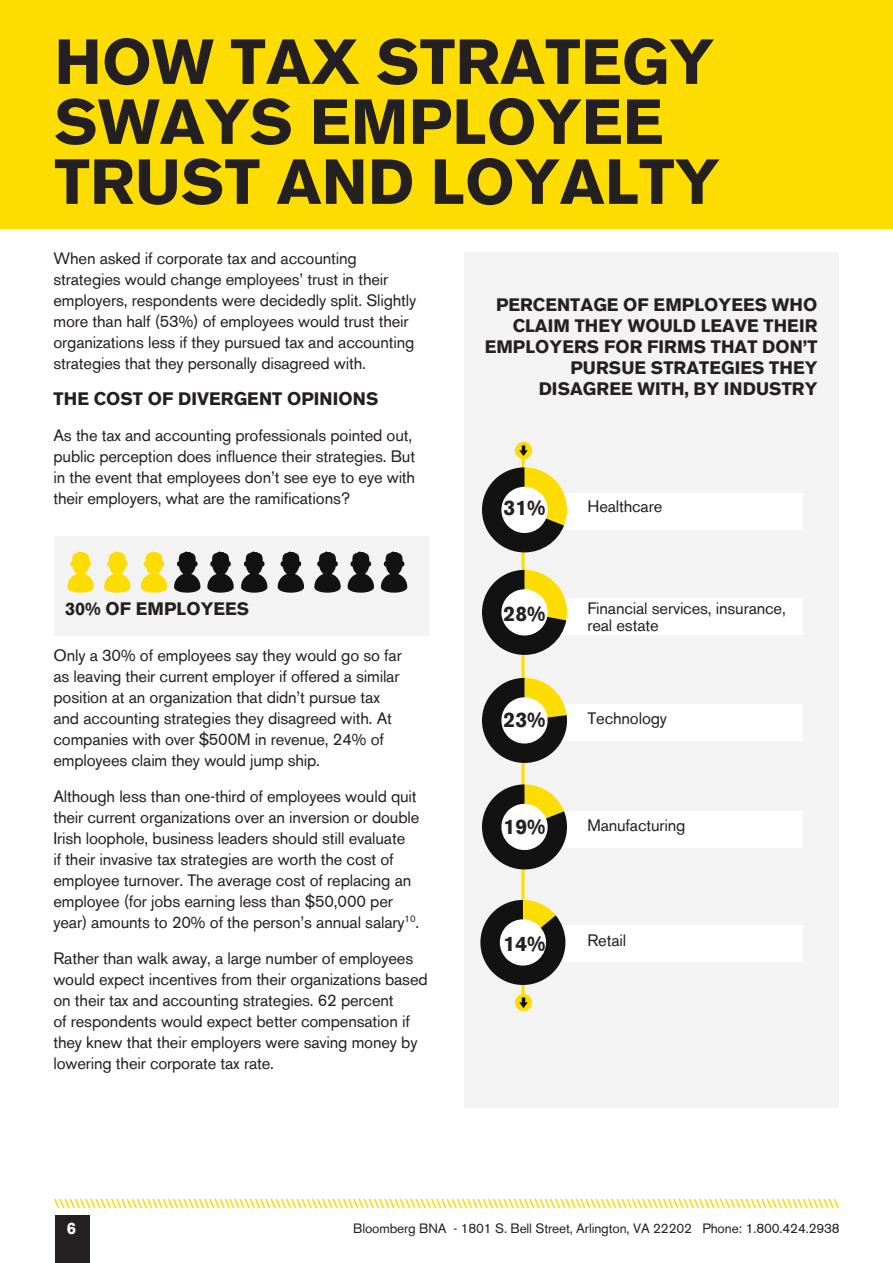
<style>
.page{position:relative;width:893px;height:1263px;background:#fff}
.page>*{position:absolute;margin:0;border:0;box-sizing:border-box;transform-origin:0 0}
.t1{font:700 63px/60px "Akzidenz Grotesk BE";letter-spacing:.005em;color:#241f21}
.t2{font:700 21px "Akzidenz Grotesk BE";color:#241f21}
.t3{font:700 18px/21px "Akzidenz Grotesk BE";letter-spacing:.005em;color:#241f21;text-align:right}
.t4{font:16.5px/21px "Akzidenz Grotesk BE";letter-spacing:-.01em;color:#241f21}
.t5{font:700 16.5px "Akzidenz Grotesk BE";color:#fff}
.t6{font:13.5px "Akzidenz Grotesk BE";letter-spacing:-.01em;color:#241f21}
</style>
<div class="page">
<div style="left:55px;top:1215px;width:35px;height:48px;background:#241f21"></div>
<svg style="left:54px;top:1199px;width:785px;height:9px"></svg>
<div style="left:464px;top:253px;width:375px;height:855px;background:#f3f3f3"></div>
<div style="left:552px;top:493px;width:251px;height:36px;background:#fff"></div>
<div style="left:552px;top:598px;width:251px;height:36px;background:#fff"></div>
<div style="left:552px;top:704px;width:251px;height:36px;background:#fff"></div>
<div style="left:552px;top:811px;width:251px;height:36px;background:#fff"></div>
<div style="left:552px;top:926px;width:251px;height:36px;background:#fff"></div>
<hr style="left:522px;top:452px;width:3px;height:543px;background:#fcde00">
<div style="left:515px;top:442px;width:17px;height:17px;background:#fddd00;border-radius:50%"></div>
<div style="left:515px;top:994px;width:17px;height:17px;background:#fddd00;border-radius:50%"></div>
<svg style="left:519px;top:445px;width:9px;height:11px"></svg>
<svg style="left:519px;top:997px;width:9px;height:11px"></svg>
<svg style="left:480px;top:900px;width:85px;height:85px"></svg>
<svg style="left:482px;top:784px;width:85px;height:85px"></svg>
<svg style="left:482px;top:678px;width:85px;height:85px"></svg>
<svg style="left:482px;top:570px;width:89px;height:85px"></svg>
<svg style="left:482px;top:467px;width:91px;height:85px"></svg>
<div style="left:0;top:0;width:893px;height:228px;background:#fddd00"></div>
<div style="left:54px;top:536px;width:374px;height:100px;background:#f3f3f3"></div>
<svg style="left:67px;top:551px;width:27px;height:42px"></svg>
<svg style="left:104px;top:551px;width:27px;height:42px"></svg>
<svg style="left:141px;top:551px;width:26px;height:42px"></svg>
<svg style="left:174px;top:551px;width:26px;height:42px"></svg>
<svg style="left:207px;top:551px;width:27px;height:42px"></svg>
<svg style="left:241px;top:551px;width:26px;height:42px"></svg>
<svg style="left:278px;top:551px;width:26px;height:42px"></svg>
<svg style="left:314px;top:551px;width:27px;height:42px"></svg>
<svg style="left:348px;top:551px;width:26px;height:42px"></svg>
<svg style="left:381px;top:551px;width:26px;height:42px"></svg>
<h1 class="t1" style="left:54px;top:33px;width:666px">HOW TAX STRATEGY<br>SWAYS EMPLOYEE<br>TRUST AND LOYALTY</h1>
<p class="t4" style="left:53px;top:248px;width:364px">When asked if corporate tax and accounting strategies would change employees’ trust in their employers, respondents were decidedly split. Slightly more than half (53%) of employees would trust their organizations less if they pursued tax and accounting strategies that they personally disagreed with.</p>
<p class="t3" style="left:54px;top:389px;width:326px">THE COST OF DIVERGENT OPINIONS</p>
<p class="t4" style="left:53px;top:425px;width:363px">As the tax and accounting professionals pointed out, public perception does influence their strategies. But in the event that employees don’t see eye to eye with their employers, what are the ramifications?</p>
<p class="t3" style="left:65px;top:598px;width:186px">30% OF EMPLOYEES</p>
<p class="t4" style="left:53px;top:644px;width:350px">Only a 30% of employees say they would go so far as leaving their current employer if offered a similar position at an organization that didn’t pursue tax and accounting strategies they disagreed with. At companies with over $500M in revenue, 24% of employees claim they would jump ship.</p>
<p class="t4" style="left:53px;top:785px;width:367px">Although less than one-third of employees would quit their current organizations over an inversion or double Irish loophole, business leaders should still evaluate<br>if their invasive tax strategies are worth the cost of employee turnover. The average cost of replacing an employee (for jobs earning less than $50,000 per year) amounts to 20% of the person’s annual salary<sup>10</sup>.</p>
<p class="t4" style="left:53px;top:947px;width:376px">Rather than walk away, a large number of employees would expect incentives from their organizations based on their tax and accounting strategies. 62 percent<br>of respondents would expect better compensation if they knew that their employers were saving money by lowering their corporate tax rate.</p>
<p class="t3" style="left:485px;top:294px;width:334px">PERCENTAGE OF EMPLOYEES WHO<br>CLAIM THEY WOULD LEAVE THEIR<br>EMPLOYERS FOR FIRMS THAT DON’T<br>PURSUE STRATEGIES THEY<br>DISAGREE WITH, BY INDUSTRY</p>
<p class="t2" style="left:504px;top:496px;width:43px">31%</p>
<p class="t4" style="left:587px;top:496px;width:76px">Healthcare</p>
<p class="t2" style="left:504px;top:602px;width:43px">28%</p>
<p class="t4" style="left:587px;top:600px;width:200px;line-height:16.5px">Financial services, insurance, real estate</p>
<p class="t2" style="left:504px;top:708px;width:43px">23%</p>
<p class="t4" style="left:587px;top:708px;width:81px">Technology</p>
<p class="t2" style="left:504px;top:815px;width:43px">19%</p>
<p class="t4" style="left:587px;top:815px;width:100px">Manufacturing</p>
<p class="t2" style="left:504px;top:932px;width:43px">14%</p>
<p class="t4" style="left:587px;top:929px;width:40px">Retail</p>
<p class="t5" style="left:67px;top:1218px;width:11px">6</p>
<p class="t6" style="left:353px;top:1220px;width:488px">Bloomberg BNA - 1801 S. Bell Street, Arlington, VA 22202 Phone: 1.800.424.2938</p>
</div>
